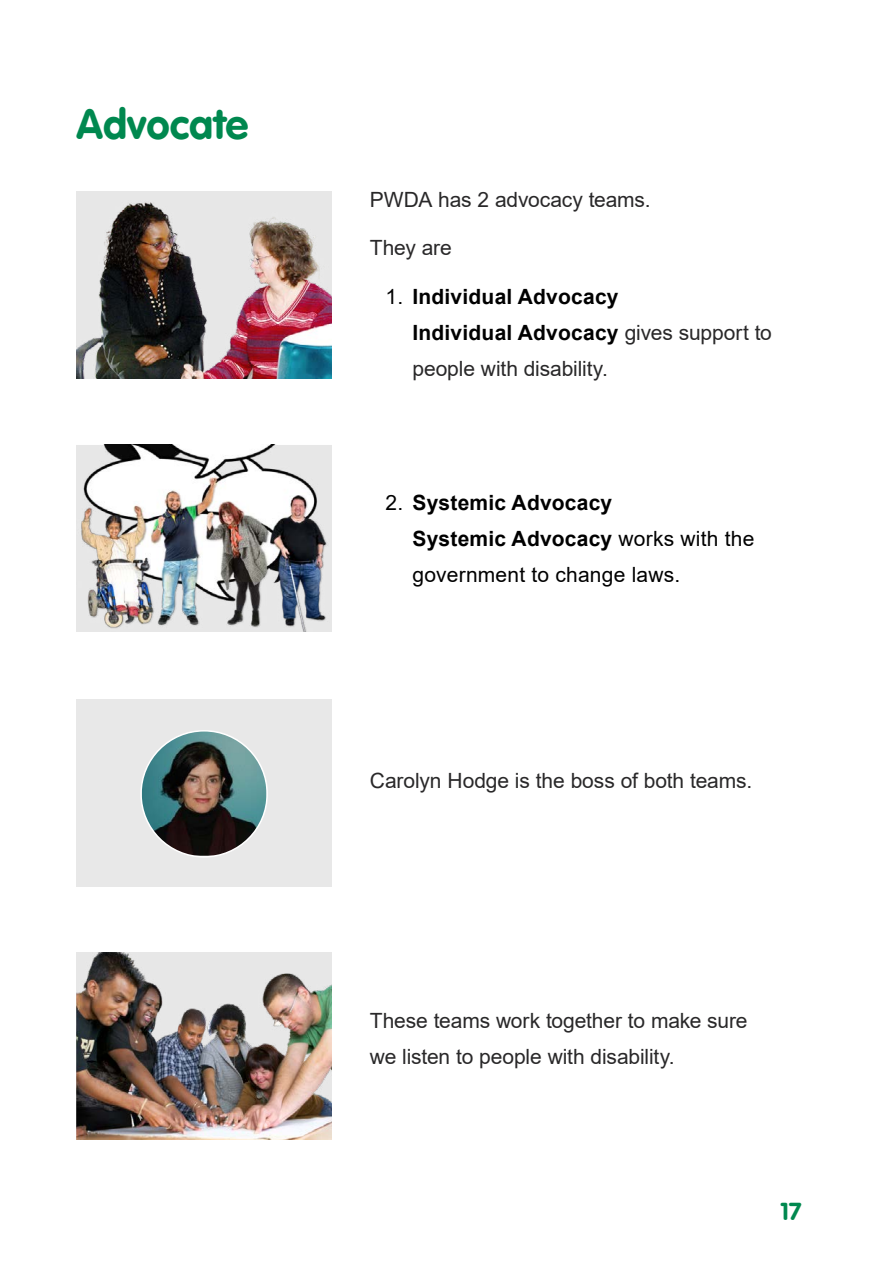
<style>
.page{position:relative;width:893px;height:1263px;background:#fff}
.page>*{position:absolute;margin:0;border:0;box-sizing:border-box;transform-origin:0 0}
.t1{font:42px "VAG Rounded Bold";color:#00884f}
.t2{font:24px "VAG Rounded Bold";color:#00884f}
.t3{font:21px/36px "Arial";letter-spacing:-.005em;color:#292829}
.t4{font:700 21px/36px "Arial";letter-spacing:.01em;color:#000}
.t5{font:21px/36px "Arial";letter-spacing:.01em;color:#000}
.s1{font-weight:400}
.s2{font-weight:400;color:#292829}
.s3{font-weight:700}
</style>
<div class="page">
<img style="left:77px;top:191px;width:255px;height:187px">
<img style="left:77px;top:445px;width:255px;height:186px">
<div style="left:77px;top:699px;width:255px;height:187px;background:#e8e8e8"></div>
<img style="left:143px;top:733px;width:122px;height:122px">
<img style="left:77px;top:952px;width:255px;height:187px">
<h2 class="t1" style="left:77px;top:99px;width:173px">Advocate</h2>
<p class="t3" style="left:370px;top:181px;width:282px">PWDA has 2 advocacy teams.</p>
<p class="t3" style="left:370px;top:230px;width:83px">They are</p>
<p class="t4" style="left:412px;top:279px;width:361px;text-indent:-27px"><span class="s1">1.</span> Individual Advocacy<br>Individual Advocacy <span class="s2">gives support to people with disability.</span></p>
<p class="t5" style="left:412px;top:484px;width:343px;text-indent:-27px">2. <span class="s3">Systemic Advocacy<br>Systemic Advocacy</span> works with the government to change laws.</p>
<p class="t3" style="left:370px;top:762px;width:384px">Carolyn Hodge is the boss of both teams.</p>
<p class="t3" style="left:370px;top:1003px;width:379px">These teams work together to make sure we listen to people with disability.</p>
<p class="t2" style="left:780px;top:1198px;width:23px">17</p>
</div>
